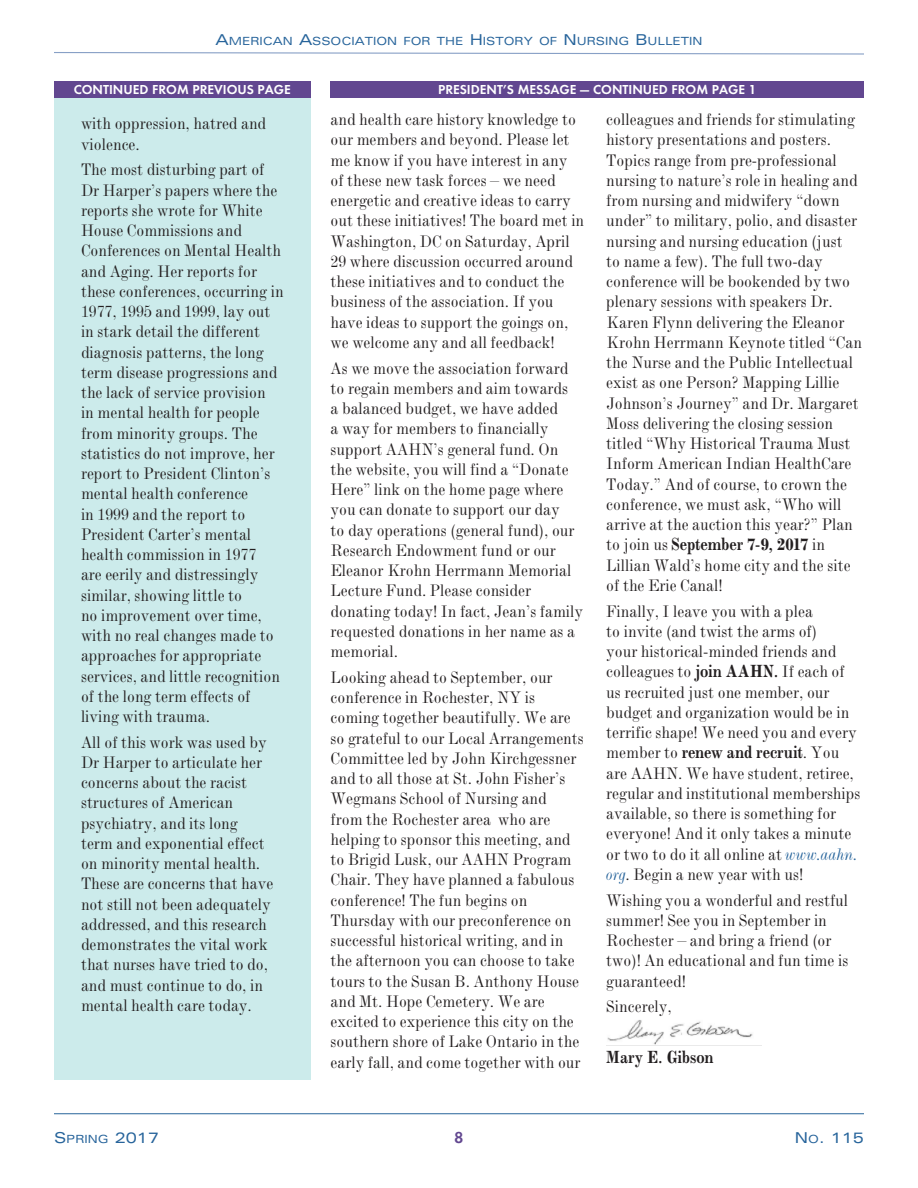
<style>
.page{position:relative;width:918px;height:1188px;background:#fff}
.page>*{position:absolute;margin:0;border:0;box-sizing:border-box;transform-origin:0 0}
.body{font:condensed 18px/20.2px "Modern";color:#231f20}
.body-2{font:700 18px "Modern";letter-spacing:-.005em;color:#231f20;scale:.9 1}
.t1{font:600 16.5px "Futura T";color:#624790}
.t2{font:expanded 15px "Univers";color:#27649b}
.jump_line{font:600 13.5px "Futura T";color:#fff}
.t3{font:expanded 11.25px "Univers";color:#27649b}
.s1{font-size:15px}
.s2{font-weight:700;font-stretch:normal}
.s3{font-style:italic;color:#27649b}
.s4{font-size:11.25px}
</style>
<div class="page">
<svg style="left:54px;top:52px;width:810px;height:3px"></svg>
<hr style="left:54px;top:1113px;width:810px;height:1px;background:#27649b">
<img style="left:606px;top:1020px;width:156px;height:26px">
<div style="left:331px;top:81px;width:533px;height:16px;background:#624790"></div>
<div style="left:54px;top:89px;width:257px;height:991px;background:#ccebeb"></div>
<div style="left:54px;top:81px;width:257px;height:16px;background:#624790"></div>
<p class="t3" style="left:215px;top:34px;width:489px"><span class="s1">A</span>MERICAN <span class="s1">A</span>SSOCIATION FOR THE <span class="s1">H</span> ISTORY OF <span class="s1">N</span> URSING <span class="s1">B</span>ULLETIN</p>
<p class="jump_line" style="left:74px;top:82px;width:219px">CONTINUED FROM PREVIOUS PAGE</p>
<p class="body" style="left:81px;top:114px;width:187px">with oppression, hatred and violence.</p>
<p class="body" style="left:81px;top:160px;width:204px">The most disturbing part of<br>Dr Harper’s papers where the reports she wrote for White<br>House Commissions and<br>Conferences on Mental Health and Aging. Her reports for these conferences, occurring in<br>1977, 1995 and 1999, lay out in stark detail the different diagnosis patterns, the long term disease progressions and the lack of service provision<br>in mental health for people from minority groups. The statistics do not improve, her report to President Clinton’s mental health conference<br>in 1999 and the report to<br>President Carter’s mental health commission in 1977<br>are eerily and distressingly similar, showing little to<br>no improvement over time, with no real changes made to approaches for appropriate services, and little recognition of the long term effects of living with trauma.</p>
<p class="body" style="left:81px;top:732px;width:194px">All of this work was used by<br>Dr Harper to articulate her concerns about the racist structures of American psychiatry, and its long term and exponential effect on minority mental health.<br>These are concerns that have not still not been adequately addressed, and this research demonstrates the vital work that nurses have tried to do, and must continue to do, in mental health care today.</p>
<p class="jump_line" style="left:438px;top:82px;width:320px">PRESIDENT’S MESSAGE — CONTINUED FROM PAGE 1</p>
<p class="body" style="left:331px;top:110px;width:255px">and health care history knowledge to our members and beyond. Please let me know if you have interest in any of these new task forces – we need energetic and creative ideas to carry out these initiatives! The board met in Washington, DC on Saturday, April 29 where discussion occurred around these initiatives and to conduct the business of the association. If you have ideas to support the goings on, we welcome any and all feedback!</p>
<p class="body" style="left:331px;top:358px;width:254px">As we move the association forward to regain members and aim towards<br>a balanced budget, we have added<br>a way for members to financially support AAHN’s general fund. On the website, you will find a “Donate<br>Here” link on the home page where you can donate to support our day<br>to day operations (general fund), our<br>Research Endowment fund or our<br>Eleanor Krohn Herrmann Memorial<br>Lecture Fund. Please consider donating today! In fact, Jean’s family requested donations in her name as a memorial.</p>
<p class="body" style="left:331px;top:667px;width:255px">Looking ahead to September, our conference in Rochester, NY is coming together beautifully. We are so grateful to our Local Arrangements Committee led by John Kirchgessner and to all those at St. John Fisher’s Wegmans School of Nursing and<br>from the Rochester area who are helping to sponsor this meeting, and to Brigid Lusk, our AAHN Program Chair. They have planned a fabulous conference! The fun begins on Thursday with our preconference on successful historical writing, and in the afternoon you can choose to take tours to the Susan B. Anthony House and Mt. Hope Cemetery. We are excited to experience this city on the southern shore of Lake Ontario in the early fall, and come together with our</p>
<p class="body" style="left:606px;top:110px;width:257px">colleagues and friends for stimulating history presentations and posters.<br>Topics range from pre-professional nursing to nature’s role in healing and from nursing and midwifery “down under” to military, polio, and disaster nursing and nursing education (just<br>to name a few). The full two-day conference will be bookended by two plenary sessions with speakers Dr.<br>Karen Flynn delivering the Eleanor Krohn Herrmann Keynote titled “Can the Nurse and the Public Intellectual exist as one Person? Mapping Lillie Johnson’s Journey” and Dr. Margaret Moss delivering the closing session titled “Why Historical Trauma Must Inform American Indian HealthCare Today.” And of course, to crown the conference, we must ask, “Who will arrive at the auction this year?” Plan to join us <span class="s2">September 7-9, 2017</span> in Lillian Wald’s home city and the site of the Erie Canal!</p>
<p class="body" style="left:606px;top:601px;width:256px">Finally, I leave you with a plea<br>to invite (and twist the arms of)<br>your historical-minded friends and colleagues to <span class="s2">join AAHN.</span> If each of us recruited just one member, our budget and organization would be in terrific shape! We need you and every member to <span class="s2">renew and recruit</span>. You are AAHN. We have student, retiree, regular and institutional memberships available, so there is something for everyone! And it only takes a minute or two to do it all online at <span class="s3">www.aahn. org</span>. Begin a new year with us!</p>
<p class="body" style="left:606px;top:890px;width:244px">Wishing you a wonderful and restful summer! See you in September in<br>Rochester – and bring a friend (or two)! An educational and fun time is guaranteed!</p>
<p class="body" style="left:606px;top:996px;width:67px">Sincerely,</p>
<p class="body-2" style="left:606px;top:1047px;width:121px">Mary E. Gibson</p>
<p class="t2" style="left:54px;top:1128px;width:107px">S<span class="s4">PRING</span> 2017</p>
<p class="t1" style="left:454px;top:1128px;width:11px">8</p>
<p class="t2" style="left:795px;top:1128px;width:71px">N<span class="s4">O</span>. 115</p>
</div>
